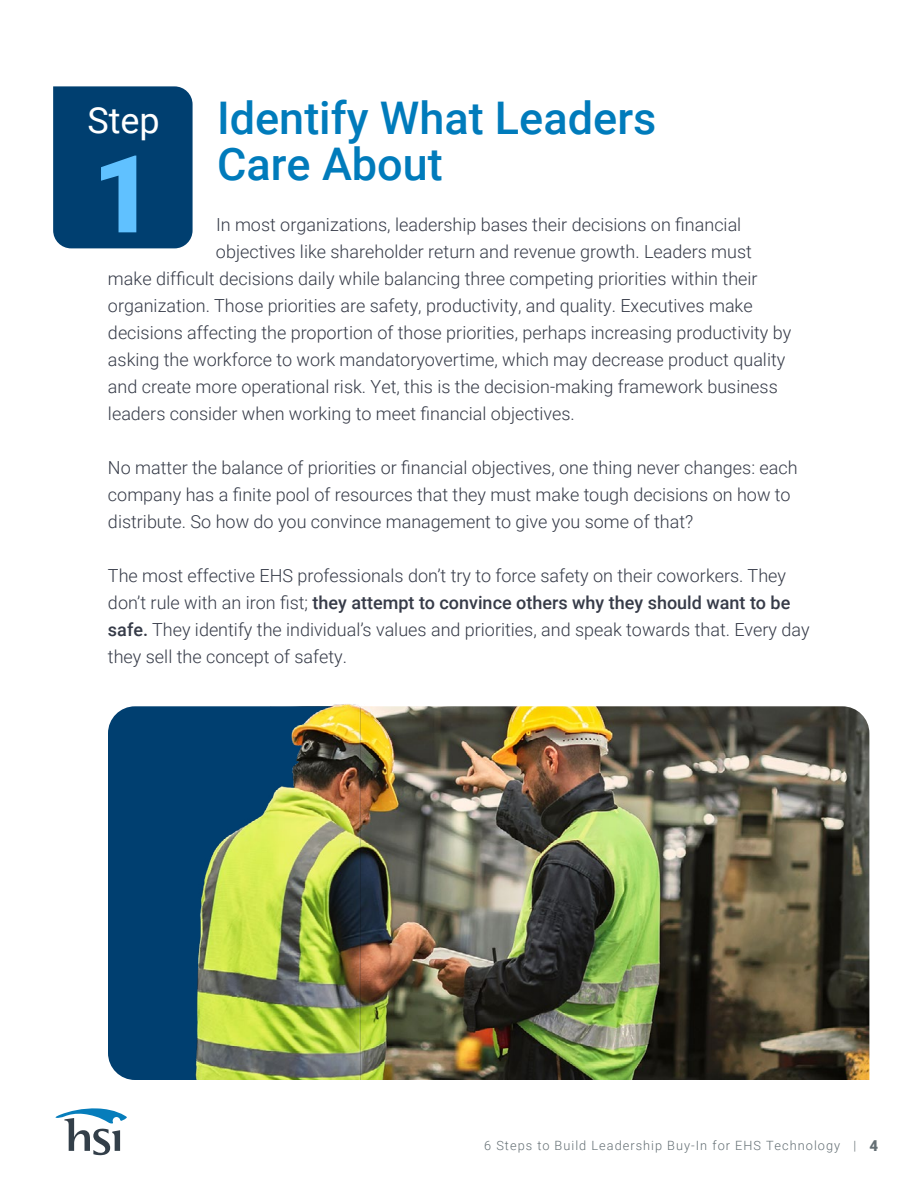
<style>
.page{position:relative;width:918px;height:1188px;background:#fff}
.page>*{position:absolute;margin:0;border:0;box-sizing:border-box;transform-origin:0 0}
.t1{font:900 108px "Roboto";color:#60c1ff}
.t2{font:500 45px/46.5px "Roboto";color:#007bbb}
.t3{font:36px "Roboto";color:#fff}
.t4{font:300 18px/27px "Roboto";color:#363b48}
.t5{font:300 12.75px "Roboto";letter-spacing:.08em;color:#646f74}
.s1{font-weight:500}
.s2{font-weight:900;font-size:15px}
</style>
<div class="page">
<svg style="left:55px;top:1108px;width:72px;height:47px"></svg>
<img style="left:472px;top:706px;width:397px;height:374px">
<div style="left:53px;top:86px;width:140px;height:162px;background:#003f70"></div>
<div style="left:108px;top:706px;width:252px;height:374px;background:#003f70;border-radius:27px"></div>
<img style="left:148px;top:704px;width:324px;height:376px">
<h2 class="t2" style="left:217px;top:93px;width:441px">Identify What Leaders<br>Care About</h2>
<h3 class="t3" style="left:87px;top:95px;width:74px">Step</h3>
<h1 class="t1" style="left:92px;top:118px;width:64px">1</h1>
<p class="t4" style="left:216px;top:210px;width:527px">In most organizations, leadership bases their decisions on financial</p>
<p class="t4" style="left:216px;top:237px;width:538px">objectives like shareholder return and revenue growth. Leaders must</p>
<p class="t4" style="left:108px;top:264px;width:651px">make difficult decisions daily while balancing three competing priorities within their</p>
<p class="t4" style="left:108px;top:291px;width:646px">organization. Those priorities are safety, productivity, and quality. Executives make</p>
<p class="t4" style="left:108px;top:318px;width:685px">decisions affecting the proportion of those priorities, perhaps increasing productivity by</p>
<p class="t4" style="left:108px;top:345px;width:679px">asking the workforce to work mandatoryovertime, which may decrease product quality</p>
<p class="t4" style="left:108px;top:372px;width:671px">and create more operational risk. Yet, this is the decision-making framework business</p>
<p class="t4" style="left:108px;top:399px;width:468px">leaders consider when working to meet financial objectives.</p>
<p class="t4" style="left:108px;top:453px;width:691px">No matter the balance of priorities or financial objectives, one thing never changes: each company has a finite pool of resources that they must make tough decisions on how to distribute. So how do you convince management to give you some of that?</p>
<p class="t4" style="left:108px;top:561px;width:703px">The most effective EHS professionals don’t try to force safety on their coworkers. They don’t rule with an iron fist; <span class="s1">they attempt to convince others why they should want to be safe.</span> They identify the individual’s values and priorities, and speak towards that. Every day they sell the concept of safety.</p>
<p class="t5" style="left:484px;top:1136px;width:395px">6 Steps to Build Leadership Buy-In for EHS Technology | <span class="s2">4</span></p>
</div>
